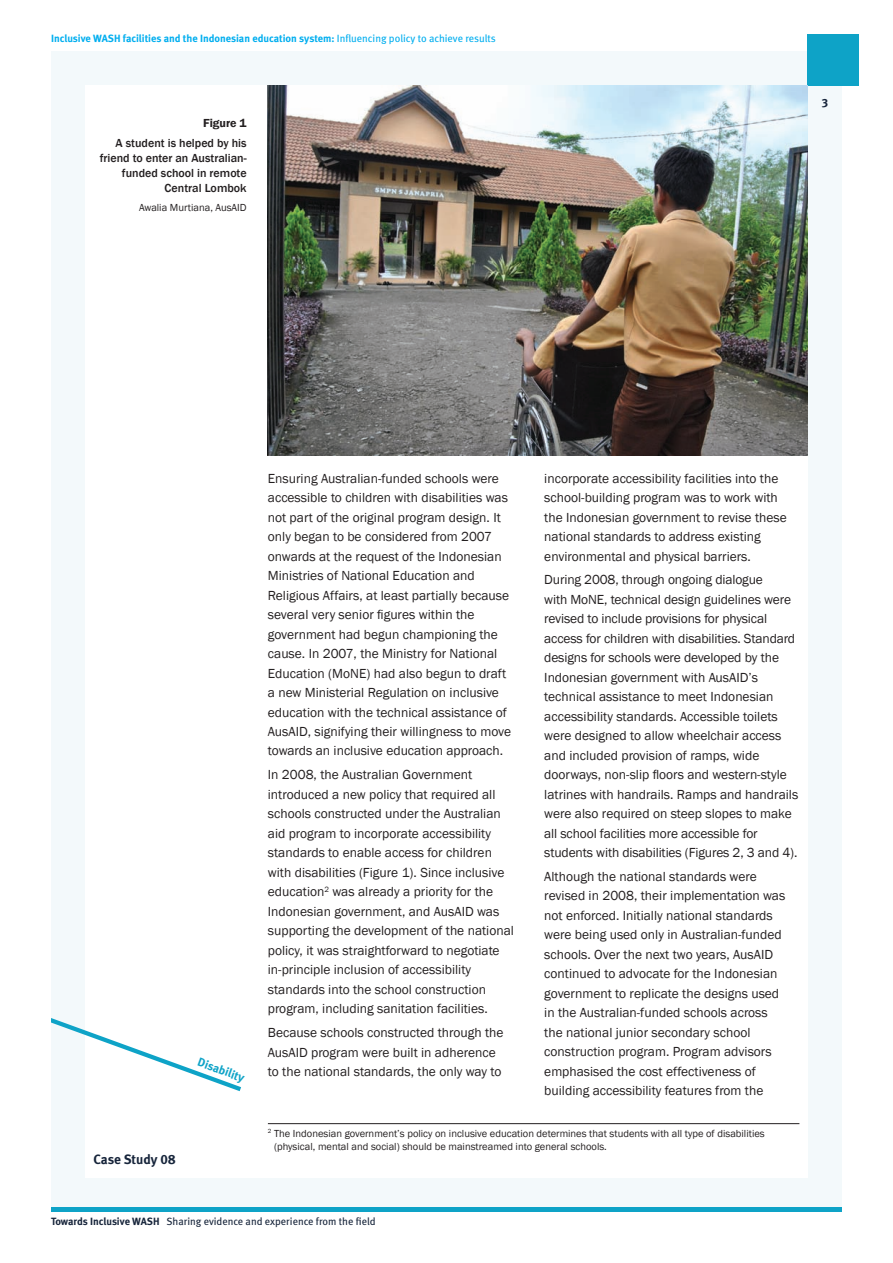
<style>
.page{position:relative;width:893px;height:1263px;background:#fff}
.page>*{position:absolute;margin:0;border:0;box-sizing:border-box;transform-origin:0 0}
.t1{font:13.5px/19.5px "Franklin Gothic";color:#231f20}
.t2{font:700 13.5px "Meta";color:#17253b}
.t3{font:500 12px/15px "Franklin Gothic";color:#231f20;text-align:right}
.t4{font:700 12px "Meta";color:#0ea3c7}
.t5{font:600 12px "Franklin Gothic";color:#231f20}
.t6{font:12px "Meta Bold Expert";color:#17253b}
.t7{font:10.5px/13.5px "Franklin Gothic";color:#231f20}
.t8{font:700 10.5px "Meta";color:#00aeef}
.t9{font:10.5px "Meta";color:#17253b}
.s1{font-weight:400}
.s2{font-family:"Meta Bold Expert";font-weight:400}
.s3{font-weight:700}
</style>
<div class="page">
<div style="left:51px;top:51px;width:791px;height:1157px;background:#f3f9fb"></div>
<div style="left:85px;top:85px;width:723px;height:1093px;background:#fff"></div>
<hr style="left:51px;top:1208px;width:791px;height:4px;background:#0ea3c7">
<div style="left:808px;top:34px;width:51px;height:51px;background:#0ea3c7"></div>
<svg style="left:51px;top:1018px;width:190px;height:73px"></svg>
<img style="left:268px;top:85px;width:540px;height:370px">
<hr style="left:268px;top:1123px;width:531px;height:1px;background:#231f20">
<p class="t8" style="left:51px;top:32px;width:446px">Inclusive WASH facilities and the Indonesian education system: <span class="s1">Influencing policy to achieve results</span></p>
<p class="t5" style="left:203px;top:116px;width:45px">Figure 1</p>
<p class="t3" style="left:100px;top:135px;width:148px">A student is helped by his friend to enter an Australian&shy;funded school in remote<br>Central Lombok</p>
<p class="t7" style="left:139px;top:201px;width:109px">Awalia Murtiana, AusAID</p>
<p class="t6" style="left:822px;top:95px;width:8px">3</p>
<p class="t4" style="left:201px;top:1055px;width:50px;rotate:20deg">Disability</p>
<p class="t2" style="left:94px;top:1151px;width:84px">Case Study <span class="s2">08</span></p>
<p class="t1" style="left:268px;top:469px;width:245px">Ensuring Australian-funded schools were accessible to children with disabilities was not part of the original program design. It only began to be considered from 2007 onwards at the request of the Indonesian Ministries of National Education and Religious Affairs, at least partially because several very senior figures within the government had begun championing the cause. In 2007, the Ministry for National Education (MoNE) had also begun to draft a new Ministerial Regulation on inclusive education with the technical assistance of AusAID, signifying their willingness to move towards an inclusive education approach.</p>
<p class="t1" style="left:268px;top:765px;width:248px">In 2008, the Australian Government introduced a new policy that required all schools constructed under the Australian aid program to incorporate accessibility standards to enable access for children with disabilities (Figure 1). Since inclusive education<sup>2</sup> was already a priority for the Indonesian government, and AusAID was supporting the development of the national policy, it was straightforward to negotiate in-principle inclusion of accessibility standards into the school construction program, including sanitation facilities.</p>
<p class="t1" style="left:268px;top:1023px;width:237px">Because schools constructed through the<br>AusAID program were built in adherence to the national standards, the only way to</p>
<p class="t1" style="left:544px;top:469px;width:244px">incorporate accessibility facilities into the school-building program was to work with the Indonesian government to revise these national standards to address existing environmental and physical barriers.</p>
<p class="t1" style="left:544px;top:570px;width:255px">During 2008, through ongoing dialogue<br>with MoNE, technical design guidelines were revised to include provisions for physical access for children with disabilities. Standard designs for schools were developed by the Indonesian government with AusAID’s technical assistance to meet Indonesian accessibility standards. Accessible toilets were designed to allow wheelchair access and included provision of ramps, wide doorways, non-slip floors and western-style latrines with handrails. Ramps and handrails were also required on steep slopes to make all school facilities more accessible for students with disabilities (Figures 2, 3 and 4).</p>
<p class="t1" style="left:544px;top:867px;width:243px">Although the national standards were revised in 2008, their implementation was not enforced. Initially national standards were being used only in Australian-funded schools. Over the next two years, AusAID continued to advocate for the Indonesian government to replicate the designs used in the Australian-funded schools across the national junior secondary school construction program. Program advisors emphasised the cost effectiveness of building accessibility features from the</p>
<p class="t7" style="left:274px;top:1126px;width:492px;text-indent:-6px"><sup>2</sup> The Indonesian government’s policy on inclusive education determines that students with all type of disabilities (physical, mental and social) should be mainstreamed into general schools.</p>
<p class="t9" style="left:51px;top:1215px;width:326px"><span class="s3">Towards Inclusive WASH</span> Sharing evidence and experience from the field</p>
</div>
